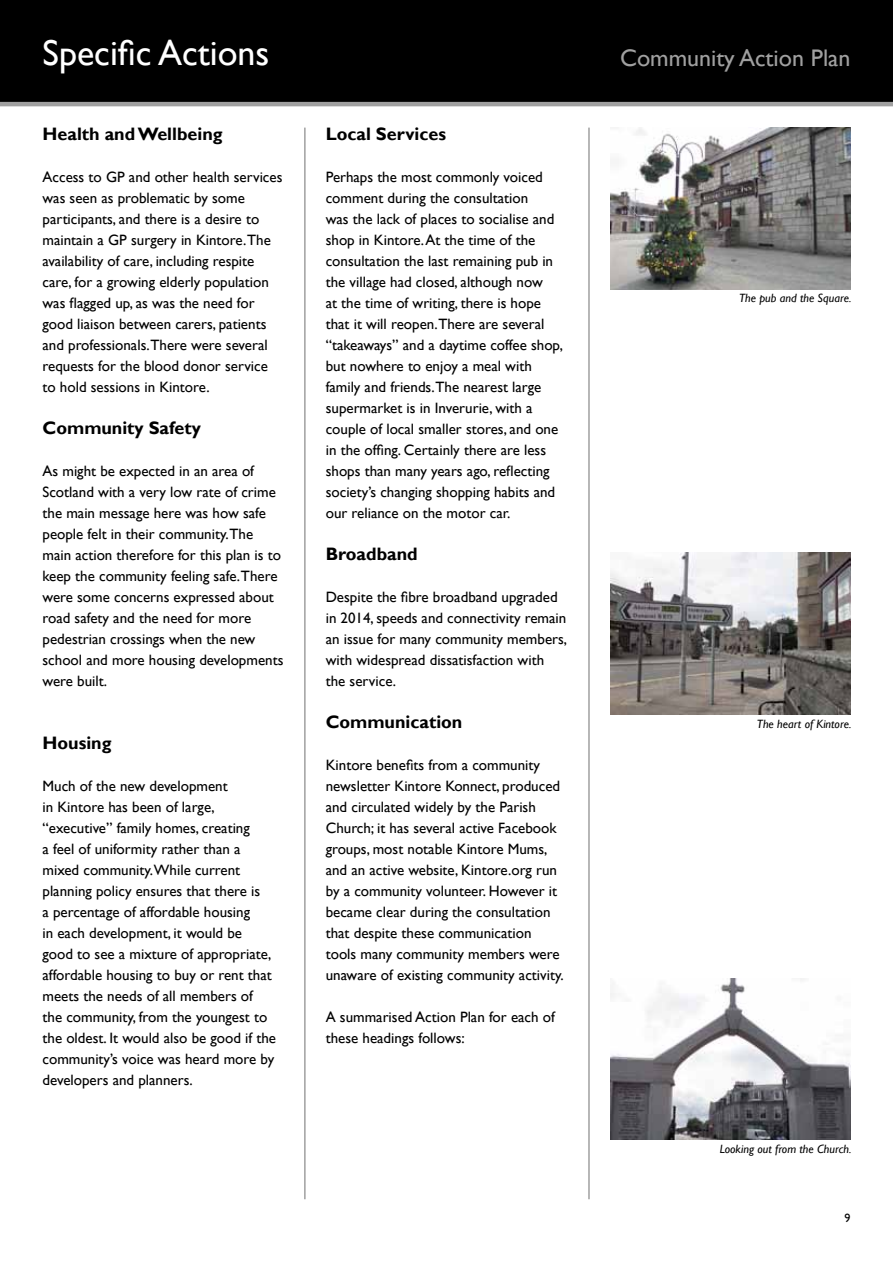
<style>
.page{position:relative;width:893px;height:1263px;background:#fff}
.page>*{position:absolute;margin:0;border:0;box-sizing:border-box;transform-origin:0 0}
.t1{font:36px "Gill Sans";color:#fff}
.t2{font:24px "Gill Sans";color:#a0a0a0}
.t3{font:700 18px "Gill Sans";color:#000}
.t4{font:15px/21px "Gill Sans";color:#000}
.t5{font:italic 12px "Gill Sans";color:#000}
.t6{font:12px "Gill Sans";color:#000}
</style>
<div class="page">
<hr style="left:304px;top:128px;width:2px;height:1071px;background:#a0a0a0">
<hr style="left:588px;top:128px;width:2px;height:1071px;background:#a0a0a0">
<div style="left:0;top:0;width:893px;height:106px;background:#000"></div>
<img style="left:610px;top:128px;width:240px;height:161px">
<img style="left:610px;top:553px;width:240px;height:161px">
<img style="left:610px;top:978px;width:240px;height:162px">
<h1 class="t1" style="left:43px;top:32px;width:228px">Specific Actions</h1>
<h2 class="t2" style="left:620px;top:44px;width:232px">Community Action Plan</h2>
<p class="t3" style="left:43px;top:123px;width:182px">Health and Wellbeing</p>
<p class="t4" style="left:43px;top:167px;width:241px">Access to GP and other health services was seen as problematic by some participants, and there is a desire to maintain a GP surgery in Kintore.The availability of care, including respite care, for a growing elderly population was flagged up, as was the need for good liaison between carers, patients and professionals.There were several requests for the blood donor service to hold sessions in Kintore.</p>
<p class="t3" style="left:43px;top:417px;width:160px">Community Safety</p>
<p class="t4" style="left:43px;top:461px;width:242px">As might be expected in an area of Scotland with a very low rate of crime the main message here was how safe people felt in their community.The main action therefore for this plan is to keep the community feeling safe.There were some concerns expressed about road safety and the need for more pedestrian crossings when the new school and more housing developments were built.</p>
<p class="t3" style="left:43px;top:732px;width:70px">Housing</p>
<p class="t4" style="left:43px;top:776px;width:235px">Much of the new development<br>in Kintore has been of large, “executive” family homes, creating<br>a feel of uniformity rather than a mixed community.While current planning policy ensures that there is<br>a percentage of affordable housing<br>in each development, it would be good to see a mixture of appropriate, affordable housing to buy or rent that meets the needs of all members of the community, from the youngest to the oldest. It would also be good if the community’s voice was heard more by developers and planners.</p>
<p class="t3" style="left:326px;top:123px;width:122px">Local Services</p>
<p class="t4" style="left:326px;top:167px;width:239px">Perhaps the most commonly voiced comment during the consultation<br>was the lack of places to socialise and shop in Kintore. At the time of the consultation the last remaining pub in the village had closed, although now<br>at the time of writing, there is hope that it will reopen.There are several “takeaways” and a daytime coffee shop, but nowhere to enjoy a meal with family and friends.The nearest large supermarket is in Inverurie, with a couple of local smaller stores, and one in the offing. Certainly there are less shops than many years ago, reflecting society’s changing shopping habits and our reliance on the motor car.</p>
<p class="t3" style="left:326px;top:543px;width:93px">Broadband</p>
<p class="t4" style="left:326px;top:587px;width:243px">Despite the fibre broadband upgraded in 2014, speeds and connectivity remain an issue for many community members, with widespread dissatisfaction with the service.</p>
<p class="t3" style="left:326px;top:711px;width:138px">Communication</p>
<p class="t4" style="left:326px;top:755px;width:239px">Kintore benefits from a community newsletter Kintore Konnect, produced and circulated widely by the Parish Church; it has several active Facebook groups, most notable Kintore Mums, and an active website, Kintore.org run by a community volunteer. However it became clear during the consultation that despite these communication tools many community members were unaware of existing community activity.</p>
<p class="t4" style="left:326px;top:1007px;width:231px">A summarised Action Plan for each of these headings follows:</p>
<p class="t5" style="left:739px;top:291px;width:114px">The pub and the Square.</p>
<p class="t5" style="left:757px;top:717px;width:96px">The heart of Kintore.</p>
<p class="t5" style="left:720px;top:1142px;width:133px">Looking out from the Church.</p>
<p class="t6" style="left:844px;top:1210px;width:7px">9</p>
</div>
